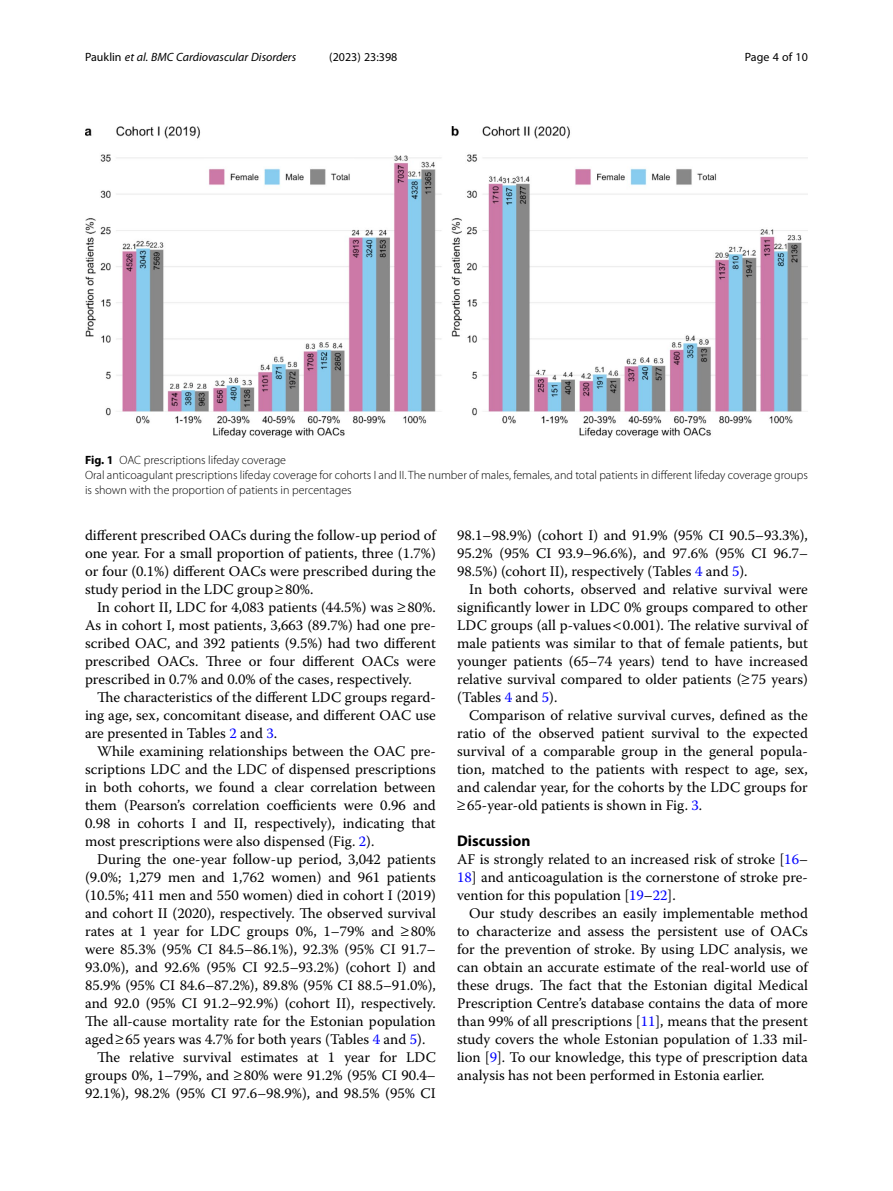
<style>
.page{position:relative;width:893px;height:1191px;background:#fff}
.page>*{position:absolute;margin:0;border:0;box-sizing:border-box;transform-origin:0 0}
.Head_1{font:700 15.45px "Myriad Pro";color:#000}
.Body_Text_Indent{font:14.7px/18px "Warnock Pro";color:#000;text-align:justify}
.Body_Text{font:14.7px/18px "Warnock Pro";color:#000;text-align:justify}
.Figure_Caption{font:300 12px/15px "Myriad Pro";color:#000}
.t1{font:italic 12px "Myriad Pro";color:#000}
.t2{font:12px "Myriad Pro";color:#000}
.s1{font-style:normal}
.s2{font-weight:700}
.s3{color:#00f}
</style>
<div class="page">
<img style="left:85px;top:126px;width:723px;height:311px">
<p class="t1" style="left:85px;top:50px;width:213px"><span class="s1">Pauklin</span> et al. BMC Cardiovascular Disorders</p>
<p class="t2" style="left:329px;top:50px;width:70px">(2023) 23:398</p>
<p class="t2" style="left:745px;top:50px;width:65px">Page 4 of 10</p>
<p class="Figure_Caption" style="left:85px;top:453px;width:203px"><span class="s2">Fig. 1</span> OAC prescriptions lifeday coverage</p>
<p class="Figure_Caption" style="left:85px;top:468px;width:724px">Oral anticoagulant prescriptions lifeday coverage for cohorts I and II. The number of males, females, and total patients in different lifeday coverage groups is shown with the proportion of patients in percentages</p>
<p class="Body_Text_Indent" style="left:85px;top:526px;width:352px">different prescribed OACs during the follow-up period of one year. For a small proportion of patients, three (1.7%) or four (0.1%) different OACs were prescribed during the study period in the LDC group≥80%.</p>
<p class="Body_Text_Indent" style="left:85px;top:598px;width:352px;text-indent:12px">In cohort II, LDC for 4,083 patients (44.5%) was ≥80%.<br>As in cohort I, most patients, 3,663 (89.7%) had one pre&shy;scribed OAC, and 392 patients (9.5%) had two different prescribed OACs. Three or four different OACs were prescribed in 0.7% and 0.0% of the cases, respectively.</p>
<p class="Body_Text_Indent" style="left:85px;top:688px;width:352px;text-indent:12px">The characteristics of the different LDC groups regard&shy;ing age, sex, concomitant disease, and different OAC use are presented in Tables <span class="s3">2</span> and <span class="s3">3</span>.</p>
<p class="Body_Text_Indent" style="left:85px;top:742px;width:352px;text-indent:12px">While examining relationships between the OAC pre&shy;scriptions LDC and the LDC of dispensed prescriptions in both cohorts, we found a clear correlation between them (Pearson’s correlation coefficients were 0.96 and 0.98 in cohorts I and II, respectively), indicating that most prescriptions were also dispensed (Fig. <span class="s3">2</span>).</p>
<p class="Body_Text_Indent" style="left:85px;top:850px;width:352px;text-indent:12px">During the one-year follow-up period, 3,042 patients (9.0%; 1,279 men and 1,762 women) and 961 patients (10.5%; 411 men and 550 women) died in cohort I (2019) and cohort II (2020), respectively. The observed survival rates at 1 year for LDC groups 0%, 1–79% and ≥80% were 85.3% (95% CI 84.5–86.1%), 92.3% (95% CI 91.7– 93.0%), and 92.6% (95% CI 92.5–93.2%) (cohort I) and 85.9% (95% CI 84.6–87.2%), 89.8% (95% CI 88.5–91.0%), and 92.0 (95% CI 91.2–92.9%) (cohort II), respectively.<br>The all-cause mortality rate for the Estonian population aged≥65 years was 4.7% for both years (Tables <span class="s3">4</span> and <span class="s3">5</span>).</p>
<p class="Body_Text_Indent" style="left:85px;top:1048px;width:352px;text-indent:12px">The relative survival estimates at 1 year for LDC groups 0%, 1–79%, and ≥80% were 91.2% (95% CI 90.4– 92.1%), 98.2% (95% CI 97.6–98.9%), and 98.5% (95% CI</p>
<p class="Body_Text_Indent" style="left:457px;top:526px;width:352px">98.1–98.9%) (cohort I) and 91.9% (95% CI 90.5–93.3%), 95.2% (95% CI 93.9–96.6%), and 97.6% (95% CI 96.7– 98.5%) (cohort II), respectively (Tables <span class="s3">4</span> and <span class="s3">5</span>).</p>
<p class="Body_Text_Indent" style="left:457px;top:580px;width:352px;text-indent:12px">In both cohorts, observed and relative survival were significantly lower in LDC 0% groups compared to other LDC groups (all p-values 0.001). The relative survival of male patients was similar to that of female patients, but younger patients (65–74 years) tend to have increased relative survival compared to older patients (≥75 years) (Tables <span class="s3">4</span> and <span class="s3">5</span>).</p>
<p class="Body_Text_Indent" style="left:457px;top:706px;width:352px;text-indent:12px">Comparison of relative survival curves, defined as the ratio of the observed patient survival to the expected survival of a comparable group in the general popula&shy;tion, matched to the patients with respect to age, sex, and calendar year, for the cohorts by the LDC groups for ≥65-year-old patients is shown in Fig. <span class="s3">3</span>.</p>
<p class="Head_1" style="left:457px;top:831px;width:75px">Discussion</p>
<p class="Body_Text" style="left:457px;top:850px;width:352px">AF is strongly related to an increased risk of stroke [<span class="s3">16</span>– <span class="s3">18</span>] and anticoagulation is the cornerstone of stroke pre&shy;vention for this population [<span class="s3">19</span>–<span class="s3">22</span>].</p>
<p class="Body_Text_Indent" style="left:457px;top:904px;width:352px;text-indent:12px">Our study describes an easily implementable method to characterize and assess the persistent use of OACs for the prevention of stroke. By using LDC analysis, we can obtain an accurate estimate of the real-world use of these drugs. The fact that the Estonian digital Medical Prescription Centre’s database contains the data of more than 99% of all prescriptions [<span class="s3">11</span>], means that the present study covers the whole Estonian population of 1.33 mil&shy;lion [<span class="s3">9</span>]. To our knowledge, this type of prescription data analysis has not been performed in Estonia earlier.</p>
</div>
